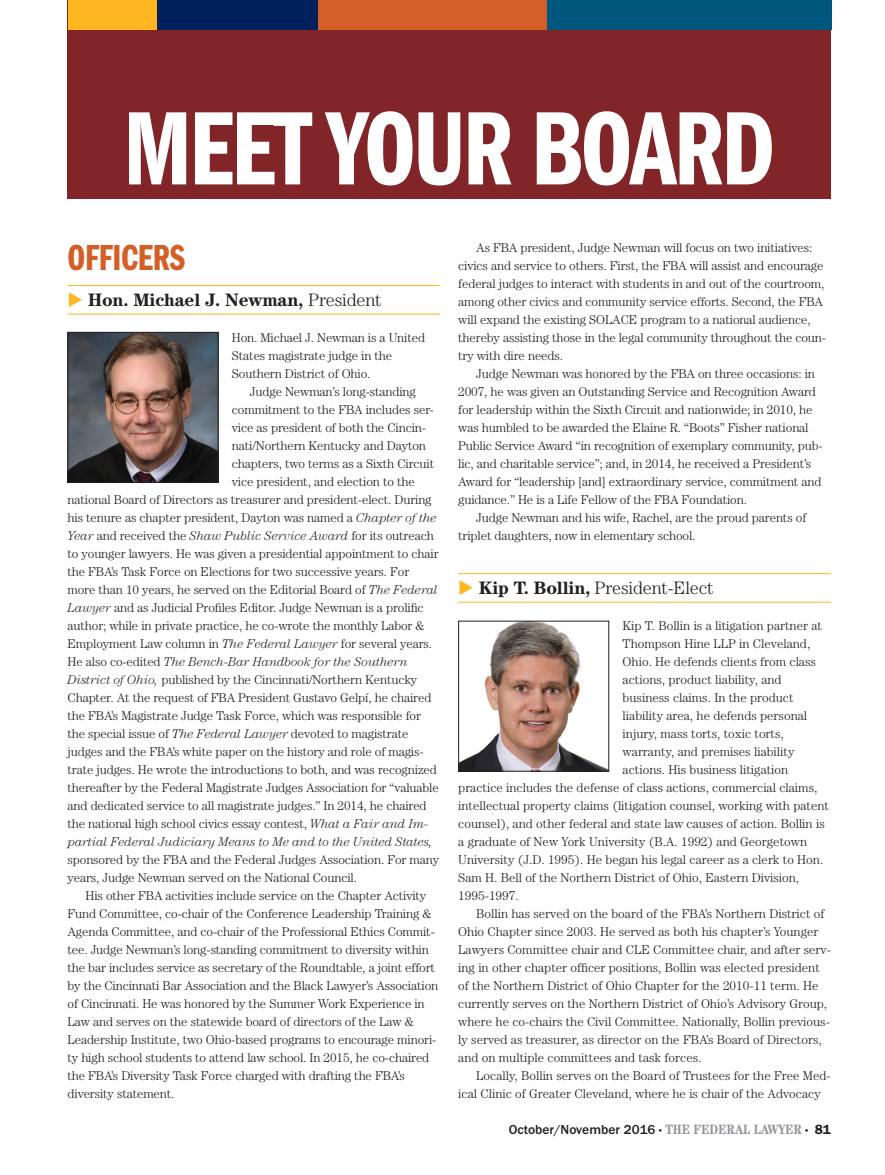
<style>
.page{position:relative;width:885px;height:1175px;background:#fff}
.page>*{position:absolute;margin:0;border:0;box-sizing:border-box;transform-origin:0 0}
.Reviewer{font:108px "ITC Franklin Gothic Std Dm Cp";letter-spacing:-.02em;color:#fff}
.Body_Copy{font:37.5px "Franklin Gothic Demi Cmpr";letter-spacing:-.01em;color:#d35f27}
.Body_Copy-2{font:700 18px "Century";letter-spacing:-.01em;color:#231f20}
.Body_Copy-3{font:300 18px "Century";letter-spacing:-.01em;color:#231f20}
.t1{font:500 13.5px "ITC Franklin Gothic Std";color:#231f20}
.Body_Copy-4{font:300 12.75px/18px "Century";letter-spacing:-.01em;color:#231f20}
.Body_Copy_No_Indent{font:300 12.75px/18px "Century";color:#231f20}
.Body_Copy-5{font:italic 300 12.75px "Century";letter-spacing:-.01em;color:#231f20}
.s1{color:#ffb620}
.s2{font-weight:300}
.s3{font-style:italic}
.s4{font-style:normal}
.s5{font-weight:700}
.s6{font-family:"Century";font-weight:300;font-stretch:condensed;font-size:7.5px}
.s7{font-family:"Century";font-weight:700;font-stretch:condensed;color:#939598}
.s8{font-family:"Franklin Gothic";font-weight:600}
</style>
<div class="page">
<div style="left:68px;top:0;width:762px;height:198px;background:#822528"></div>
<hr style="left:68px;top:285px;width:372px;height:1px;background:#ffb620">
<hr style="left:68px;top:314px;width:372px;height:1px;background:#ffb620">
<img style="left:70px;top:334px;width:146px;height:147px">
<div style="left:68px;top:332px;width:150px;height:151px;border:1px solid #231f20"></div>
<hr style="left:458px;top:573px;width:372px;height:1px;background:#ffb620">
<hr style="left:458px;top:602px;width:372px;height:1px;background:#ffb620">
<img style="left:460px;top:623px;width:147px;height:146px">
<div style="left:458px;top:621px;width:151px;height:150px;border:1px solid #231f20"></div>
<div style="left:68px;top:0;width:89px;height:30px;background:#ffb620"></div>
<div style="left:157px;top:0;width:161px;height:30px;background:#00205b"></div>
<div style="left:318px;top:0;width:229px;height:30px;background:#d35f27"></div>
<div style="left:547px;top:0;width:284px;height:30px;background:#00577d"></div>
<p class="Reviewer" style="left:123px;top:89px;width:652px">MEET YOUR BOARD</p>
<p class="Body_Copy" style="left:68px;top:237px;width:119px">OFFICERS</p>
<p class="Body_Copy-2" style="left:68px;top:289px;width:315px"><span class="s1">◆</span> Hon. Michael J. Newman, <span class="s2">President</span></p>
<p class="Body_Copy_No_Indent" style="left:232px;top:328px;width:195px">Hon. Michael J. Newman is a United<br>States magistrate judge in the<br>Southern District of Ohio.</p>
<p class="Body_Copy-4" style="left:250px;top:382px;width:167px">Judge Newman’s long-standing</p>
<p class="Body_Copy-4" style="left:232px;top:400px;width:203px">commitment to the FBA includes ser-</p>
<p class="Body_Copy-4" style="left:232px;top:418px;width:195px">vice as president of both the Cincin-</p>
<p class="Body_Copy-4" style="left:232px;top:436px;width:195px">nati/Northern Kentucky and Dayton</p>
<p class="Body_Copy-4" style="left:232px;top:454px;width:204px">chapters, two terms as a Sixth Circuit</p>
<p class="Body_Copy-4" style="left:232px;top:472px;width:184px">vice president, and election to the</p>
<p class="Body_Copy-4" style="left:68px;top:490px;width:365px">national Board of Directors as treasurer and president-elect. During</p>
<p class="Body_Copy-4" style="left:68px;top:508px;width:370px">his tenure as chapter president, Dayton was named a <span class="s3">Chapter of the</span></p>
<p class="Body_Copy-4" style="left:68px;top:526px;width:367px"><span class="s3">Year</span> and received the <span class="s3">Shaw Public Service Award</span> for its outreach</p>
<p class="Body_Copy-4" style="left:68px;top:544px;width:372px">to younger lawyers. He was given a presidential appointment to chair</p>
<p class="Body_Copy-4" style="left:68px;top:562px;width:343px">the FBA’s Task Force on Elections for two successive years. For</p>
<p class="Body_Copy-4" style="left:68px;top:580px;width:371px">more than 10 years, he served on the Editorial Board of <span class="s3">The Federal</span></p>
<p class="Body_Copy-4" style="left:68px;top:598px;width:357px"><span class="s3">Lawyer</span> and as Judicial Profiles Editor. Judge Newman is a prolific</p>
<p class="Body_Copy-4" style="left:68px;top:616px;width:358px">author; while in private practice, he co-wrote the monthly Labor &amp;</p>
<p class="Body_Copy-4" style="left:68px;top:634px;width:366px">Employment Law column in <span class="s3">The Federal Lawyer</span> for several years.</p>
<p class="Body_Copy-5" style="left:68px;top:654px;width:341px"><span class="s4">He also co-edited</span> The Bench-Bar Handbook for the Southern</p>
<p class="Body_Copy-4" style="left:68px;top:670px;width:351px"><span class="s3">District of Ohio,</span> published by the Cincinnati/Northern Kentucky</p>
<p class="Body_Copy-4" style="left:68px;top:688px;width:365px">Chapter. At the request of FBA President Gustavo Gelpí, he chaired</p>
<p class="Body_Copy-4" style="left:68px;top:706px;width:355px">the FBA’s Magistrate Judge Task Force, which was responsible for</p>
<p class="Body_Copy-4" style="left:68px;top:724px;width:342px">the special issue of <span class="s3">The Federal Lawyer</span> devoted to magistrate</p>
<p class="Body_Copy-4" style="left:68px;top:742px;width:357px">judges and the FBA’s white paper on the history and role of magis-</p>
<p class="Body_Copy-4" style="left:68px;top:760px;width:371px">trate judges. He wrote the introductions to both, and was recognized</p>
<p class="Body_Copy-4" style="left:68px;top:778px;width:372px">thereafter by the Federal Magistrate Judges Association for “valuable</p>
<p class="Body_Copy-4" style="left:68px;top:796px;width:360px">and dedicated service to all magistrate judges.” In 2014, he chaired</p>
<p class="Body_Copy-4" style="left:68px;top:814px;width:362px">the national high school civics essay contest, <span class="s3">What a Fair and Im-</span></p>
<p class="Body_Copy-5" style="left:68px;top:834px;width:366px">partial Federal Judiciary Means to Me and to the United States,</p>
<p class="Body_Copy-4" style="left:68px;top:850px;width:373px">sponsored by the FBA and the Federal Judges Association. For many</p>
<p class="Body_Copy-4" style="left:68px;top:868px;width:291px">years, Judge Newman served on the National Council.</p>
<p class="Body_Copy-4" style="left:68px;top:886px;width:372px;text-indent:18px">His other FBA activities include service on the Chapter Activity Fund Committee, co-chair of the Conference Leadership Training &amp; Agenda Committee, and co-chair of the Professional Ethics Commit&shy;tee. Judge Newman’s long-standing commitment to diversity within the bar includes service as secretary of the Roundtable, a joint effort by the Cincinnati Bar Association and the Black Lawyer’s Association of Cincinnati. He was honored by the Summer Work Experience in Law and serves on the statewide board of directors of the Law &amp; Leadership Institute, two Ohio-based programs to encourage minori&shy;ty high school students to attend law school. In 2015, he co-chaired the FBA’s Diversity Task Force charged with drafting the FBA’s diversity statement.</p>
<p class="Body_Copy-4" style="left:458px;top:238px;width:369px;text-indent:18px">As FBA president, Judge Newman will focus on two initiatives: civics and service to others. First, the FBA will assist and encourage federal judges to interact with students in and out of the courtroom, among other civics and community service efforts. Second, the FBA will expand the existing SOLACE program to a national audience, thereby assisting those in the legal community throughout the coun&shy;try with dire needs.</p>
<p class="Body_Copy-4" style="left:458px;top:364px;width:366px;text-indent:18px">Judge Newman was honored by the FBA on three occasions: in 2007, he was given an Outstanding Service and Recognition Award for leadership within the Sixth Circuit and nationwide; in 2010, he was humbled to be awarded the Elaine R. “Boots” Fisher national Public Service Award “in recognition of exemplary community, pub&shy;lic, and charitable service”; and, in 2014, he received a President’s Award for “leadership [and] extraordinary service, commitment and guidance.” He is a Life Fellow of the FBA Foundation.</p>
<p class="Body_Copy-4" style="left:458px;top:508px;width:349px;text-indent:18px">Judge Newman and his wife, Rachel, are the proud parents of triplet daughters, now in elementary school.</p>
<p class="Body_Copy-3" style="left:458px;top:577px;width:257px"><span class="s1">◆</span> <span class="s5">Kip T. Bollin,</span> President-Elect</p>
<p class="Body_Copy_No_Indent" style="left:622px;top:616px;width:201px">Kip T. Bollin is a litigation partner at</p>
<p class="Body_Copy_No_Indent" style="left:622px;top:634px;width:189px">Thompson Hine LLP in Cleveland,</p>
<p class="Body_Copy_No_Indent" style="left:622px;top:652px;width:195px">Ohio. He defends clients from class</p>
<p class="Body_Copy_No_Indent" style="left:622px;top:670px;width:160px">actions, product liability, and</p>
<p class="Body_Copy_No_Indent" style="left:622px;top:688px;width:172px">business claims. In the product</p>
<p class="Body_Copy_No_Indent" style="left:622px;top:706px;width:186px">liability area, he defends personal</p>
<p class="Body_Copy_No_Indent" style="left:622px;top:724px;width:163px">injury, mass torts, toxic torts,</p>
<p class="Body_Copy_No_Indent" style="left:622px;top:742px;width:173px">warranty, and premises liability</p>
<p class="Body_Copy_No_Indent" style="left:622px;top:760px;width:167px">actions. His business litigation</p>
<p class="Body_Copy_No_Indent" style="left:458px;top:778px;width:360px">practice includes the defense of class actions, commercial claims,</p>
<p class="Body_Copy_No_Indent" style="left:458px;top:796px;width:372px">intellectual property claims (litigation counsel, working with patent</p>
<p class="Body_Copy_No_Indent" style="left:458px;top:814px;width:368px">counsel), and other federal and state law causes of action. Bollin is</p>
<p class="Body_Copy_No_Indent" style="left:458px;top:832px;width:350px">a graduate of New York University (B.A. 1992) and Georgetown</p>
<p class="Body_Copy_No_Indent" style="left:458px;top:850px;width:366px">University (J.D. 1995). He began his legal career as a clerk to Hon.</p>
<p class="Body_Copy_No_Indent" style="left:458px;top:868px;width:342px">Sam H. Bell of the Northern District of Ohio, Eastern Division,</p>
<p class="Body_Copy_No_Indent" style="left:458px;top:886px;width:62px">1995-1997.</p>
<p class="Body_Copy-4" style="left:458px;top:904px;width:374px;text-indent:18px">Bollin has served on the board of the FBA’s Northern District of Ohio Chapter since 2003. He served as both his chapter’s Younger Lawyers Committee chair and CLE Committee chair, and after serv&shy;ing in other chapter officer positions, Bollin was elected president of the Northern District of Ohio Chapter for the 2010-11 term. He currently serves on the Northern District of Ohio’s Advisory Group, where he co-chairs the Civil Committee. Nationally, Bollin previous&shy;ly served as treasurer, as director on the FBA’s Board of Directors, and on multiple committees and task forces.</p>
<p class="Body_Copy-4" style="left:458px;top:1066px;width:374px;text-indent:18px">Locally, Bollin serves on the Board of Trustees for the Free Med&shy;ical Clinic of Greater Cleveland, where he is chair of the Advocacy</p>
<p class="t1" style="left:508px;top:1122px;width:323px">October/November 2016 <span class="s6">•</span> <span class="s7">THE FEDERAL LAWYER</span> <span class="s6">•</span> <span class="s8">81</span></p>
</div>
